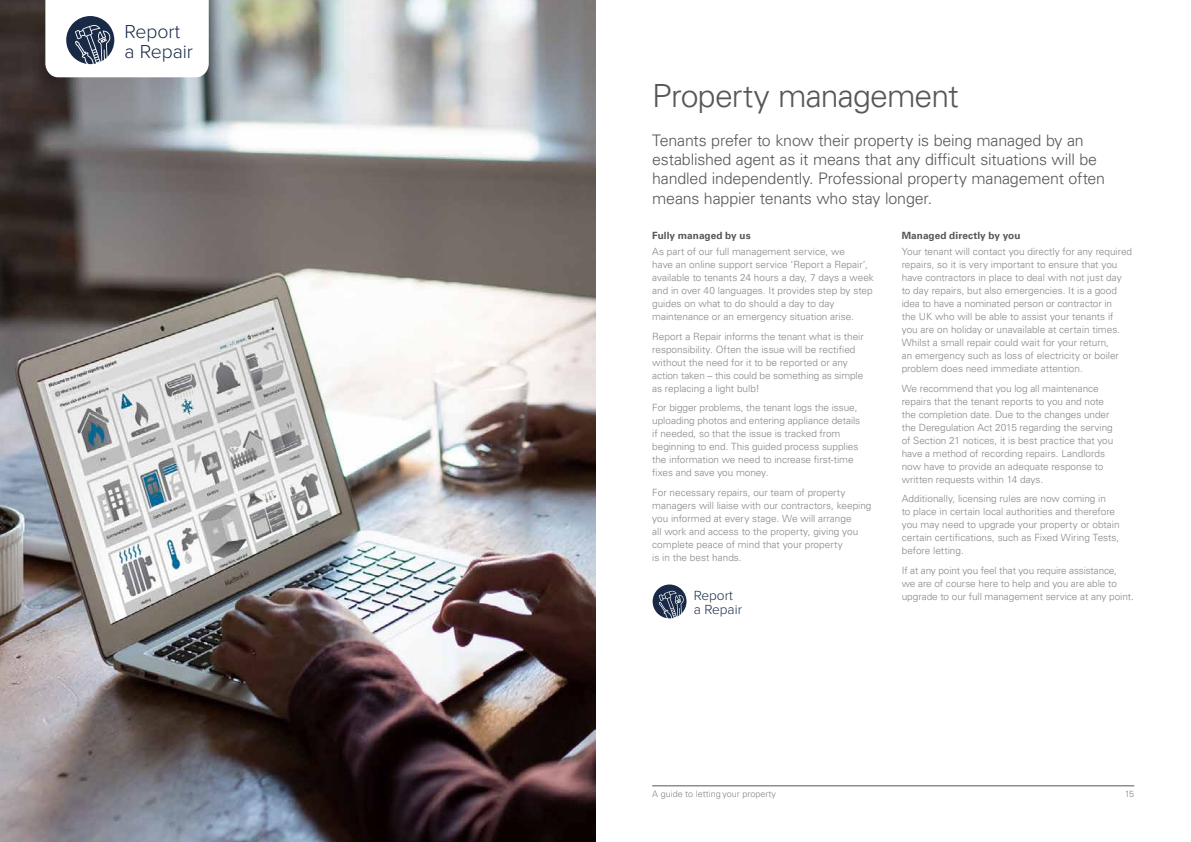
<style>
.page{position:relative;width:1191px;height:842px;background:#fff}
.page>*{position:absolute;margin:0;border:0;box-sizing:border-box;transform-origin:0 0}
.t1{font:300 32px "Univers LT Pro 45";letter-spacing:-.025em;color:#575756}
.t2{font:300 19.4px/19.4px "Proxima Nova";color:#182a46}
.t3{font:300 16px/19.2px "Univers LT Pro 45";letter-spacing:-.01em;color:#575756}
.t4{font:300 13.7px/13.7px "Proxima Nova";color:#182a46}
.t5{font:300 10px/13px "Univers LT Pro 45";letter-spacing:-.005em;color:#878787}
.t6{font:700 10px "Univers LT Pro 65";letter-spacing:.005em;color:#575756}
.t7{font:300 9px "Univers LT Pro 45";color:#878787}
</style>
<div class="page">
<hr style="left:652px;top:785px;width:482px;height:1px;background:#575756">
<img style="left:0;top:0;width:595px;height:842px">
<svg style="left:45px;top:0;width:164px;height:77px"></svg>
<svg style="left:652px;top:584px;width:35px;height:35px"></svg>
<h2 class="t2" style="left:125px;top:22px;width:70px">Report a Repair</h2>
<h1 class="t1" style="left:652px;top:75px;width:308px">Property management</h1>
<h3 class="t3" style="left:652px;top:130px;width:454px">Tenants prefer to know their property is being managed by an established agent as it means that any difficult situations will be handled independently. Professional property management often means happier tenants who stay longer.</h3>
<p class="t6" style="left:652px;top:228px;width:100px">Fully managed by us</p>
<p class="t5" style="left:652px;top:245px;width:223px">As part of our full management service, we<br>have an online support service ‘Report a Repair’, available to tenants 24 hours a day, 7 days a week and in over 40 languages. It provides step by step guides on what to do should a day to day maintenance or an emergency situation arise.</p>
<p class="t5" style="left:652px;top:329px;width:213px">Report a Repair informs the tenant what is their responsibility. Often the issue will be rectified without the need for it to be reported or any action taken – this could be something as simple as replacing a light bulb!</p>
<p class="t5" style="left:652px;top:401px;width:209px">For bigger problems, the tenant logs the issue, uploading photos and entering appliance details if needed, so that the issue is tracked from beginning to end. This guided process supplies the information we need to increase first-time fixes and save you money.</p>
<p class="t5" style="left:652px;top:485px;width:221px">For necessary repairs, our team of property managers will liaise with our contractors, keeping you informed at every stage. We will arrange<br>all work and access to the property, giving you complete peace of mind that your property<br>is in the best hands.</p>
<p class="t6" style="left:901px;top:228px;width:120px">Managed directly by you</p>
<p class="t5" style="left:901px;top:245px;width:232px">Your tenant will contact you directly for any required repairs, so it is very important to ensure that you have contractors in place to deal with not just day to day repairs, but also emergencies. It is a good idea to have a nominated person or contractor in<br>the UK who will be able to assist your tenants if<br>you are on holiday or unavailable at certain times.<br>Whilst a small repair could wait for your return,<br>an emergency such as loss of electricity or boiler problem does need immediate attention.</p>
<p class="t5" style="left:901px;top:381px;width:213px">We recommend that you log all maintenance repairs that the tenant reports to you and note the completion date. Due to the changes under the Deregulation Act 2015 regarding the serving of Section 21 notices, it is best practice that you have a method of recording repairs. Landlords now have to provide an adequate response to written requests within 14 days.</p>
<p class="t5" style="left:901px;top:492px;width:219px">Additionally, licensing rules are now coming in<br>to place in certain local authorities and therefore you may need to upgrade your property or obtain certain certifications, such as Fixed Wiring Tests, before letting.</p>
<p class="t5" style="left:901px;top:563px;width:233px">If at any point you feel that you require assistance,<br>we are of course here to help and you are able to upgrade to our full management service at any point.</p>
<h3 class="t4" style="left:693px;top:589px;width:50px">Report a Repair</h3>
<p class="t7" style="left:652px;top:788px;width:125px">A guide to letting your property</p>
<p class="t7" style="left:1124px;top:788px;width:11px">15</p>
</div>
